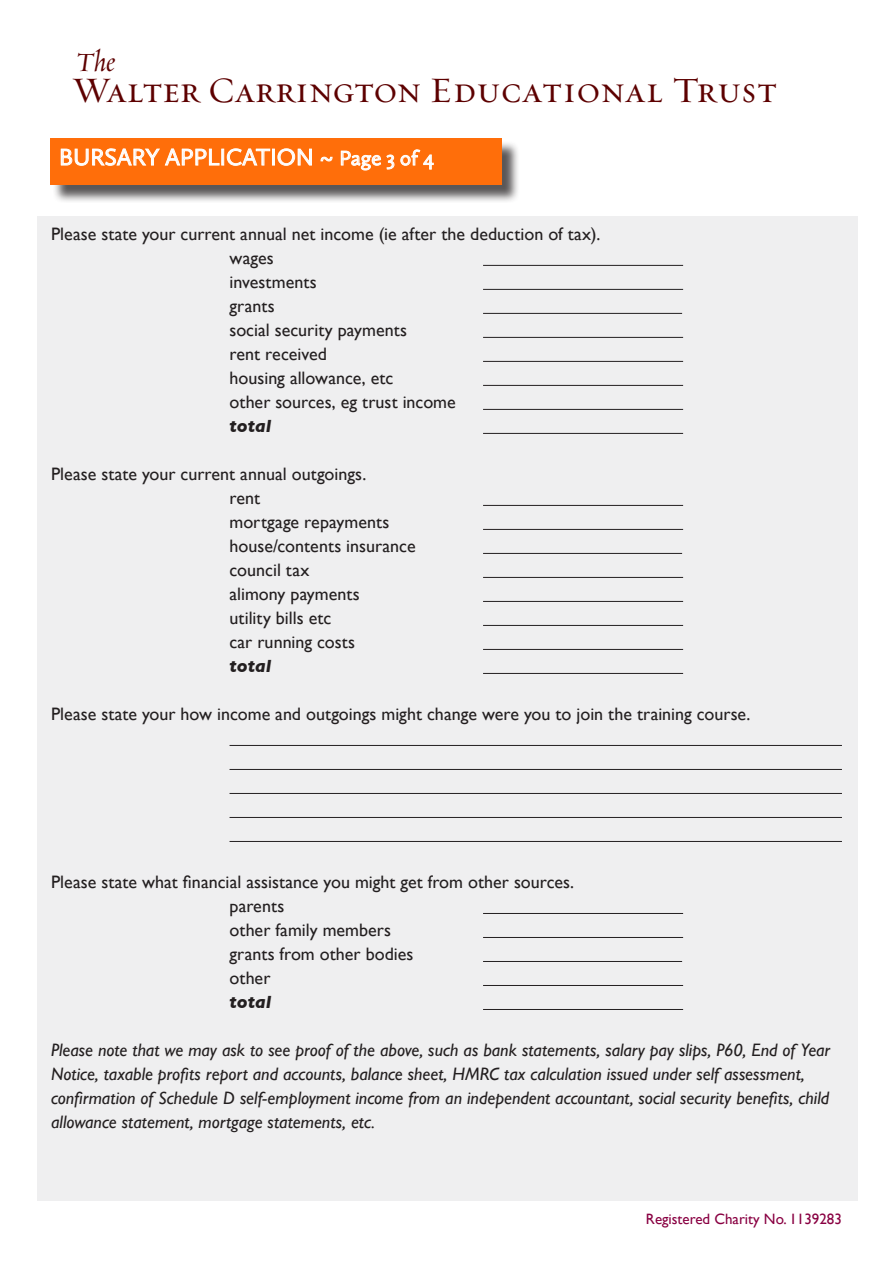
<style>
.page{position:relative;width:893px;height:1263px;background:#fff}
.page>*{position:absolute;margin:0;border:0;box-sizing:border-box;transform-origin:0 0}
.t1{font:36px "Requiem Text HTF Small Caps";color:#5d0000}
.t2{font:30px "Requiem Display HTF Italic";color:#5d0000}
.t3{font:24px "Calluna Sans";color:#fff}
.application_paragrap{font:18px "Gill Sans";color:#231f20}
.application_paragrap-2{font:italic 18px/24px "Gill Sans";color:#231f20}
.application_paragrap-3{font:italic 700 18px "Gill Sans";color:#231f20}
.t4{font:15px "Gill Sans";color:#890042}
.s1{font-size:21px}
</style>
<div class="page">
<div style="left:38px;top:216px;width:820px;height:984px;background:#efeff0"></div>
<hr style="left:483px;top:265px;width:200px;height:1px;background:#231f20">
<hr style="left:483px;top:289px;width:200px;height:1px;background:#231f20">
<hr style="left:483px;top:313px;width:199px;height:1px;background:#231f20">
<hr style="left:483px;top:337px;width:200px;height:1px;background:#231f20">
<hr style="left:483px;top:361px;width:200px;height:1px;background:#231f20">
<hr style="left:483px;top:385px;width:200px;height:1px;background:#231f20">
<hr style="left:483px;top:409px;width:200px;height:1px;background:#231f20">
<hr style="left:483px;top:433px;width:200px;height:1px;background:#231f20">
<hr style="left:483px;top:505px;width:200px;height:1px;background:#231f20">
<hr style="left:483px;top:529px;width:200px;height:1px;background:#231f20">
<hr style="left:483px;top:553px;width:199px;height:1px;background:#231f20">
<hr style="left:483px;top:577px;width:200px;height:1px;background:#231f20">
<hr style="left:483px;top:601px;width:200px;height:1px;background:#231f20">
<hr style="left:483px;top:625px;width:200px;height:1px;background:#231f20">
<hr style="left:483px;top:649px;width:200px;height:1px;background:#231f20">
<hr style="left:483px;top:673px;width:200px;height:1px;background:#231f20">
<hr style="left:230px;top:745px;width:612px;height:1px;background:#231f20">
<hr style="left:230px;top:769px;width:612px;height:1px;background:#231f20">
<hr style="left:230px;top:793px;width:612px;height:1px;background:#231f20">
<hr style="left:230px;top:817px;width:612px;height:1px;background:#231f20">
<hr style="left:230px;top:841px;width:612px;height:1px;background:#231f20">
<hr style="left:483px;top:913px;width:200px;height:1px;background:#231f20">
<hr style="left:483px;top:937px;width:200px;height:1px;background:#231f20">
<hr style="left:483px;top:961px;width:199px;height:1px;background:#231f20">
<hr style="left:483px;top:985px;width:200px;height:1px;background:#231f20">
<hr style="left:483px;top:1009px;width:200px;height:1px;background:#231f20">
<div style="left:53px;top:140px;width:467px;height:63px;background:#231f20;opacity:.75"></div>
<div style="left:50px;top:138px;width:451px;height:46px;background:#ff6e0a"></div>
<svg style="left:61px;top:148px;width:251px;height:18px"></svg>
<svg style="left:320px;top:156px;width:13px;height:6px"></svg>
<svg style="left:341px;top:149px;width:93px;height:22px"></svg>
<p class="t2" style="left:77px;top:48px;width:40px">The</p>
<p class="t1" style="left:72px;top:68px;width:706px">Walter Carrington Educational Trust</p>
<p class="t3" style="left:59px;top:143px;width:377px">BURSARY APPLICATION ~ <span class="s1">Page 3 of 4</span></p>
<p class="application_paragrap" style="left:51px;top:223px;width:551px">Please state your current annual net income (ie after the deduction of tax).</p>
<p class="application_paragrap" style="left:230px;top:247px;width:46px">wages</p>
<p class="application_paragrap" style="left:230px;top:271px;width:89px">investments</p>
<p class="application_paragrap" style="left:230px;top:295px;width:47px">grants</p>
<p class="application_paragrap" style="left:230px;top:319px;width:179px">social security payments</p>
<p class="application_paragrap" style="left:230px;top:343px;width:99px">rent received</p>
<p class="application_paragrap" style="left:230px;top:367px;width:165px">housing allowance, etc</p>
<p class="application_paragrap" style="left:230px;top:391px;width:228px">other sources, eg trust income</p>
<p class="application_paragrap-3" style="left:230px;top:415px;width:43px">total</p>
<p class="application_paragrap" style="left:51px;top:463px;width:317px">Please state your current annual outgoings.</p>
<p class="application_paragrap" style="left:230px;top:487px;width:32px">rent</p>
<p class="application_paragrap" style="left:230px;top:511px;width:161px">mortgage repayments</p>
<p class="application_paragrap" style="left:230px;top:535px;width:188px">house/contents insurance</p>
<p class="application_paragrap" style="left:230px;top:559px;width:81px">council tax</p>
<p class="application_paragrap" style="left:230px;top:583px;width:132px">alimony payments</p>
<p class="application_paragrap" style="left:230px;top:607px;width:103px">utility bills etc</p>
<p class="application_paragrap" style="left:230px;top:631px;width:127px">car running costs</p>
<p class="application_paragrap-3" style="left:230px;top:655px;width:43px">total</p>
<p class="application_paragrap" style="left:51px;top:703px;width:701px">Please state your how income and outgoings might change were you to join the training course.</p>
<p class="application_paragrap" style="left:51px;top:871px;width:525px">Please state what financial assistance you might get from other sources.</p>
<p class="application_paragrap" style="left:230px;top:895px;width:56px">parents</p>
<p class="application_paragrap" style="left:230px;top:919px;width:163px">other family members</p>
<p class="application_paragrap" style="left:230px;top:943px;width:185px">grants from other bodies</p>
<p class="application_paragrap" style="left:230px;top:967px;width:42px">other</p>
<p class="application_paragrap-3" style="left:230px;top:991px;width:43px">total</p>
<p class="application_paragrap-2" style="left:51px;top:1038px;width:781px">Please note that we may ask to see proof of the above, such as bank statements, salary pay slips, P60, End of Year Notice, taxable profits report and accounts, balance sheet, HMRC tax calculation issued under self assessment, confirmation of Schedule D self-employment income from an independent accountant, social security benefits, child allowance statement, mortgage statements, etc.</p>
<p class="t4" style="left:646px;top:1210px;width:198px">Registered Charity No. 1139283</p>
</div>
